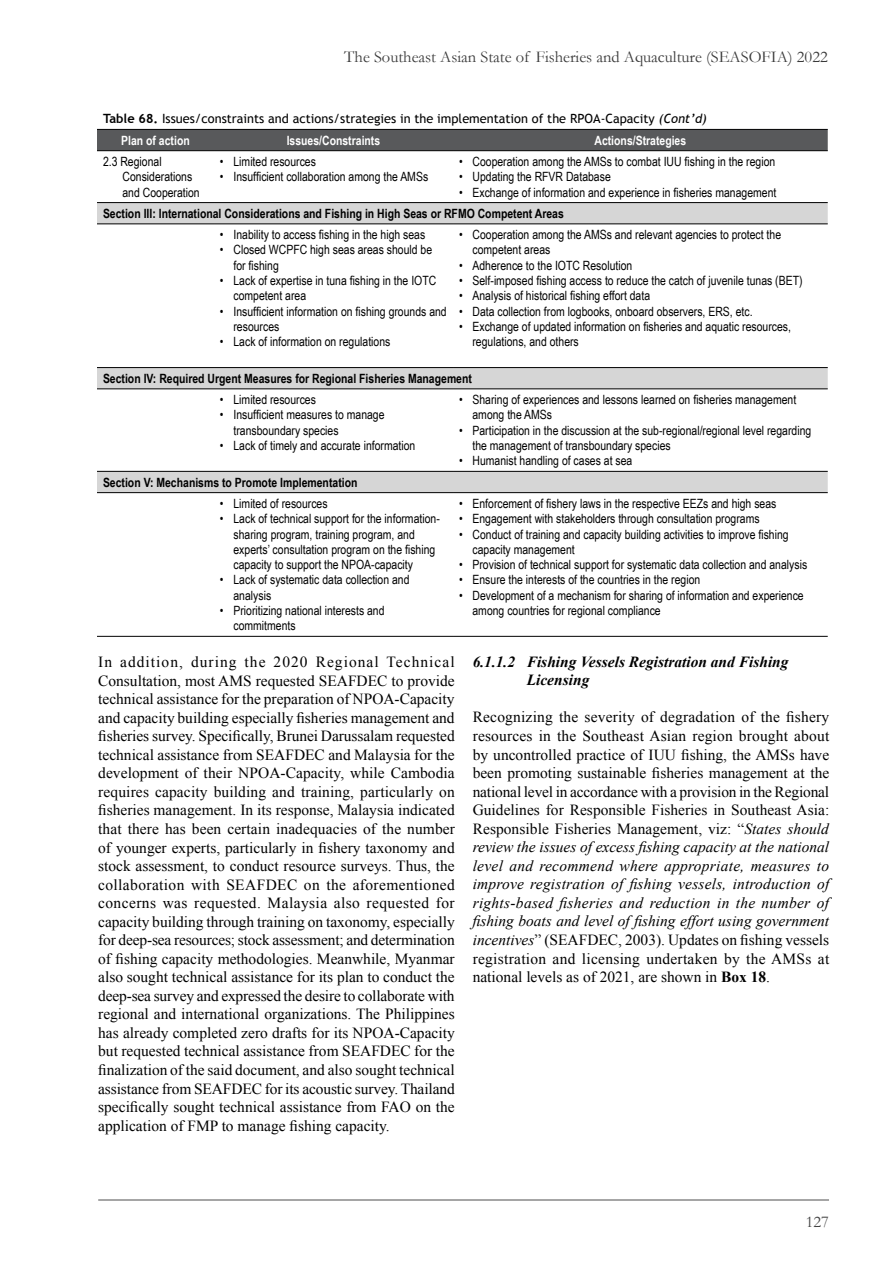
<style>
.page{position:relative;width:893px;height:1263px;background:#fff}
.page>*{position:absolute;margin:0;border:0;box-sizing:border-box;transform-origin:0 0}
.t1{font:16.5px "Garamond";color:#393939}
.t2{font:16.5px "Garamond";color:#434343}
.t3{font:15.45px/18.6px "Times New Roman";color:#000;text-align:justify}
.t4{font:italic 700 15.45px/18.6px "Times New Roman";color:#000}
.t5{font:12.75px/15.3px "Arial Narrow";color:#000}
.t6{font:700 12.75px "Arial Narrow";color:#000}
.t7{font:12.75px "Trebuchet MS";color:#000}
.t8{font:700 12.75px "Arial Narrow";color:#fff}
.s1{font-weight:700}
.s2{font-style:italic}
</style>
<div class="page">
<hr style="left:98px;top:1199px;width:731px;height:1px;background:#4e4e4e">
<div style="left:97px;top:130px;width:731px;height:20px;background:#58595b"></div>
<svg style="left:97px;top:203px;width:731px;height:289px"></svg>
<hr style="left:97px;top:129px;width:117px;height:1px;background:#000">
<hr style="left:214px;top:129px;width:239px;height:1px;background:#000">
<hr style="left:453px;top:129px;width:375px;height:1px;background:#000">
<hr style="left:97px;top:150px;width:117px;height:1px;background:#000">
<hr style="left:214px;top:150px;width:239px;height:1px;background:#000">
<hr style="left:453px;top:150px;width:375px;height:1px;background:#000">
<hr style="left:97px;top:202px;width:117px;height:1px;background:#000">
<hr style="left:214px;top:202px;width:239px;height:1px;background:#000">
<hr style="left:453px;top:202px;width:375px;height:1px;background:#000">
<hr style="left:97px;top:224px;width:117px;height:1px;background:#000">
<hr style="left:214px;top:224px;width:239px;height:1px;background:#000">
<hr style="left:453px;top:224px;width:375px;height:1px;background:#000">
<hr style="left:97px;top:367px;width:117px;height:1px;background:#000">
<hr style="left:214px;top:367px;width:239px;height:1px;background:#000">
<hr style="left:453px;top:367px;width:375px;height:1px;background:#000">
<hr style="left:97px;top:389px;width:117px;height:1px;background:#000">
<hr style="left:214px;top:389px;width:239px;height:1px;background:#000">
<hr style="left:453px;top:389px;width:375px;height:1px;background:#000">
<hr style="left:97px;top:471px;width:117px;height:1px;background:#000">
<hr style="left:214px;top:471px;width:239px;height:1px;background:#000">
<hr style="left:453px;top:471px;width:375px;height:1px;background:#000">
<hr style="left:97px;top:492px;width:117px;height:1px;background:#000">
<hr style="left:214px;top:492px;width:239px;height:1px;background:#000">
<hr style="left:453px;top:492px;width:375px;height:1px;background:#000">
<hr style="left:97px;top:636px;width:117px;height:1px;background:#000">
<hr style="left:214px;top:636px;width:239px;height:1px;background:#000">
<hr style="left:453px;top:636px;width:375px;height:1px;background:#000">
<p class="t1" style="left:344px;top:46px;width:485px">The Southeast Asian State of Fisheries and Aquaculture (SEASOFIA) 2022</p>
<p class="t7" style="left:103px;top:111px;width:605px"><span class="s1">Table 68.</span> Issues/constraints and actions/strategies in the implementation of the RPOA-Capacity <span class="s2">(Cont’d)</span></p>
<p class="t8" style="left:121px;top:131px;width:70px">Plan of action</p>
<p class="t8" style="left:287px;top:131px;width:95px">Issues/Constraints</p>
<p class="t8" style="left:594px;top:131px;width:93px">Actions/Strategies</p>
<p class="t5" style="left:122px;top:153px;width:79px;text-indent:-19px">2.3 Regional<br>Considerations and Cooperation</p>
<p class="t5" style="left:220px;top:153px;width:98px">• Limited resources</p>
<p class="t5" style="left:459px;top:153px;width:318px">• Cooperation among the AMSs to combat IUU fishing in the region</p>
<p class="t5" style="left:459px;top:169px;width:153px">• Updating the RFVR Database</p>
<p class="t5" style="left:459px;top:184px;width:319px">• Exchange of information and experience in fisheries management</p>
<p class="t6" style="left:103px;top:204px;width:462px">Section III: International Considerations and Fishing in High Seas or RFMO Competent Areas</p>
<p class="t5" style="left:220px;top:227px;width:207px">• Inability to access fishing in the high seas</p>
<p class="t5" style="left:233px;top:242px;width:200px;text-indent:-14px">• Closed WCPFC high seas areas should be for fishing</p>
<p class="t5" style="left:233px;top:272px;width:204px;text-indent:-14px">• Lack of expertise in tuna fishing in the IOTC competent area</p>
<p class="t5" style="left:233px;top:303px;width:215px;text-indent:-14px">• Insufficient information on fishing grounds and resources</p>
<p class="t5" style="left:220px;top:334px;width:172px">• Lack of information on regulations</p>
<p class="t5" style="left:220px;top:169px;width:210px">• Insufficient collaboration among the AMSs</p>
<p class="t5" style="left:472px;top:227px;width:310px;text-indent:-14px">• Cooperation among the AMSs and relevant agencies to protect the competent areas</p>
<p class="t5" style="left:459px;top:257px;width:175px">• Adherence to the IOTC Resolution</p>
<p class="t5" style="left:459px;top:272px;width:345px">• Self-imposed fishing access to reduce the catch of juvenile tunas (BET)</p>
<p class="t5" style="left:459px;top:288px;width:193px">• Analysis of historical fishing effort data</p>
<p class="t5" style="left:459px;top:303px;width:295px">• Data collection from logbooks, onboard observers, ERS, etc.</p>
<p class="t5" style="left:472px;top:318px;width:320px;text-indent:-14px">• Exchange of updated information on fisheries and aquatic resources, regulations, and others</p>
<p class="t6" style="left:103px;top:369px;width:370px">Section IV: Required Urgent Measures for Regional Fisheries Management</p>
<p class="t5" style="left:220px;top:391px;width:98px">• Limited resources</p>
<p class="t5" style="left:233px;top:407px;width:153px;text-indent:-14px">• Insufficient measures to manage transboundary species</p>
<p class="t5" style="left:220px;top:437px;width:197px">• Lack of timely and accurate information</p>
<p class="t5" style="left:472px;top:391px;width:325px;text-indent:-14px">• Sharing of experiences and lessons learned on fisheries management among the AMSs</p>
<p class="t5" style="left:472px;top:422px;width:340px;text-indent:-14px">• Participation in the discussion at the sub-regional/regional level regarding the management of transboundary species</p>
<p class="t5" style="left:459px;top:453px;width:175px">• Humanist handling of cases at sea</p>
<p class="t6" style="left:103px;top:472px;width:256px">Section V: Mechanisms to Promote Implementation</p>
<p class="t5" style="left:220px;top:495px;width:109px">• Limited of resources</p>
<p class="t5" style="left:233px;top:511px;width:208px;text-indent:-14px">• Lack of technical support for the information&shy;sharing program, training program, and experts’ consultation program on the fishing capacity to support the NPOA-capacity</p>
<p class="t5" style="left:233px;top:572px;width:178px;text-indent:-14px">• Lack of systematic data collection and analysis</p>
<p class="t5" style="left:233px;top:602px;width:153px;text-indent:-14px">• Prioritizing national interests and commitments</p>
<p class="t5" style="left:459px;top:495px;width:319px">• Enforcement of fishery laws in the respective EEZs and high seas</p>
<p class="t5" style="left:459px;top:511px;width:302px">• Engagement with stakeholders through consultation programs</p>
<p class="t5" style="left:472px;top:526px;width:318px;text-indent:-14px">• Conduct of training and capacity building activities to improve fishing capacity management</p>
<p class="t5" style="left:459px;top:556px;width:350px">• Provision of technical support for systematic data collection and analysis</p>
<p class="t5" style="left:459px;top:572px;width:243px">• Ensure the interests of the countries in the region</p>
<p class="t5" style="left:472px;top:587px;width:333px;text-indent:-14px">• Development of a mechanism for sharing of information and experience among countries for regional compliance</p>
<p class="t3" style="left:98px;top:652px;width:358px">In addition, during the 2020 Regional Technical Consultation, most AMS requested SEAFDEC to provide technical assistance for the preparation of NPOA-Capacity and capacity building especially fisheries management and fisheries survey. Specifically, Brunei Darussalam requested technical assistance from SEAFDEC and Malaysia for the development of their NPOA-Capacity, while Cambodia requires capacity building and training, particularly on fisheries management. In its response, Malaysia indicated that there has been certain inadequacies of the number of younger experts, particularly in fishery taxonomy and stock assessment, to conduct resource surveys. Thus, the collaboration with SEAFDEC on the aforementioned concerns was requested. Malaysia also requested for capacity building through training on taxonomy, especially for deep-sea resources; stock assessment; and determination of fishing capacity methodologies. Meanwhile, Myanmar also sought technical assistance for its plan to conduct the deep-sea survey and expressed the desire to collaborate with regional and international organizations. The Philippines has already completed zero drafts for its NPOA-Capacity but requested technical assistance from SEAFDEC for the finalization of the said document, and also sought technical assistance from SEAFDEC for its acoustic survey. Thailand specifically sought technical assistance from FAO on the application of FMP to manage fishing capacity.</p>
<p class="t4" style="left:527px;top:652px;width:263px;text-indent:-54px">6.1.1.2 Fishing Vessels Registration and Fishing<br>Licensing</p>
<p class="t3" style="left:473px;top:708px;width:358px">Recognizing the severity of degradation of the fishery resources in the Southeast Asian region brought about by uncontrolled practice of IUU fishing, the AMSs have been promoting sustainable fisheries management at the national level in accordance with a provision in the Regional Guidelines for Responsible Fisheries in Southeast Asia:<br>Responsible Fisheries Management, viz: “<span class="s2">States should review the issues of excess fishing capacity at the national level and recommend where appropriate, measures to improve registration of fishing vessels, introduction of rights-based fisheries and reduction in the number of fishing boats and level of fishing effort using government incentives</span>” (SEAFDEC, 2003). Updates on fishing vessels registration and licensing undertaken by the AMSs at national levels as of 2021, are shown in <span class="s1">Box 18</span>.</p>
<p class="t2" style="left:806px;top:1211px;width:25px">127</p>
</div>
